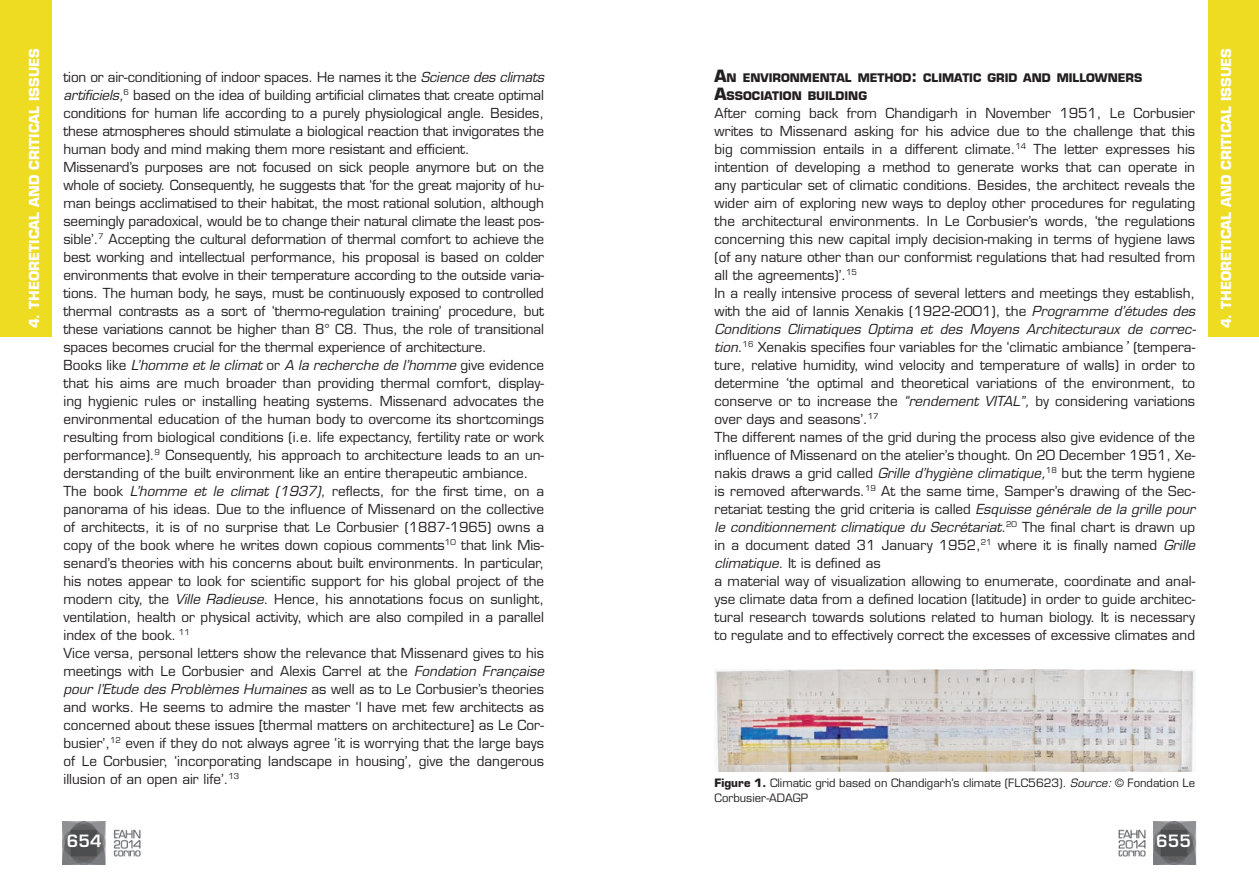
<style>
.page{position:relative;width:1259px;height:893px;background:#fff}
.page>*{position:absolute;margin:0;border:0;box-sizing:border-box;transform-origin:0 0}
.t1{font:600 16.5px "Eurostile LT Std";color:#fff}
.t2{font:13.5px/18px "Eurostile LT Std";color:#231f20}
.t3{font:700 13.5px "Eurostile LT Std";color:#fff}
.t4{font:700 11.55px/18px "Eurostile LT Std";color:#231f20}
.t5{font:11.25px/15px "Eurostile LT Std";color:#231f20}
.s1{font-style:italic}
.s2{font-size:16.5px}
.s3{font-family:"Times New Roman";font-style:italic;font-size:16.5px}
.s4{font-weight:700}
</style>
<div class="page">
<div style="left:1208px;top:0;width:50px;height:337px;background:#eddc22"></div>
<div style="left:0;top:0;width:51px;height:337px;background:#eddc22"></div>
<img style="left:63px;top:822px;width:78px;height:43px">
<img style="left:1118px;top:822px;width:79px;height:43px">
<img style="left:715px;top:670px;width:480px;height:101px">
<p class="t3" style="left:26px;top:328px;width:281px;rotate:-90deg">4. THEORETICAL AND CRITICAL ISSUES</p>
<p class="t2" style="left:63px;top:68px;width:482px">tion or air-conditioning of indoor spaces. He names it the <span class="s1">Science des climats artificiels,</span><sup>6</sup> based on the idea of building artificial climates that create optimal conditions for human life according to a purely physiological angle. Besides, these atmospheres should stimulate a biological reaction that invigorates the human body and mind making them more resistant and efficient.<br>Missenard’s purposes are not focused on sick people anymore but on the whole of society. Consequently, he suggests that ‘for the great majority of hu&shy;man beings acclimatised to their habitat, the most rational solution, although seemingly paradoxical, would be to change their natural climate the least pos&shy;sible’.<sup>7</sup> Accepting the cultural deformation of thermal comfort to achieve the best working and intellectual performance, his proposal is based on colder environments that evolve in their temperature according to the outside varia&shy;tions. The human body, he says, must be continuously exposed to controlled thermal contrasts as a sort of ‘thermo-regulation training’ procedure, but these variations cannot be higher than 8° C8. Thus, the role of transitional spaces becomes crucial for the thermal experience of architecture.<br>Books like <span class="s1">L’homme et le climat</span> or <span class="s1">A la recherche de l’homme</span> give evidence that his aims are much broader than providing thermal comfort, display&shy;ing hygienic rules or installing heating systems. Missenard advocates the environmental education of the human body to overcome its shortcomings resulting from biological conditions (i.e. life expectancy, fertility rate or work performance).<sup>9</sup> Consequently, his approach to architecture leads to an un&shy;derstanding of the built environment like an entire therapeutic ambiance.<br>The book <span class="s1">L’homme et le climat (1937),</span> reflects, for the first time, on a panorama of his ideas. Due to the influence of Missenard on the collective of architects, it is of no surprise that Le Corbusier (1887-1965) owns a copy of the book where he writes down copious comments<sup>10</sup> that link Mis&shy;senard’s theories with his concerns about built environments. In particular, his notes appear to look for scientific support for his global project of the modern city, the <span class="s1">Ville Radieuse</span>. Hence, his annotations focus on sunlight, ventilation, health or physical activity, which are also compiled in a parallel index of the book. <sup>11<br></sup>Vice versa, personal letters show the relevance that Missenard gives to his meetings with Le Corbusier and Alexis Carrel at the <span class="s1">Fondation Française pour l’Etude des Problèmes Humaines</span> as well as to Le Corbusier’s theories and works. He seems to admire the master ‘I have met few architects as concerned about these issues [thermal matters on architecture] as Le Cor&shy;busier’,<sup>12</sup> even if they do not always agree ‘it is worrying that the large bays of Le Corbusier, ‘incorporating landscape in housing’, give the dangerous illusion of an open air life’.<sup>13</sup></p>
<p class="t4" style="left:714px;top:69px;width:429px"><span class="s2">A</span>N ENVIRONMENTAL METHOD<span class="s2">:</span> CLIMATIC GRID AND MILLOWNERS<br><span class="s2">A</span>SSOCIATION BUILDING</p>
<p class="t2" style="left:714px;top:104px;width:483px">After coming back from Chandigarh in November 1951, Le Corbusier writes to Missenard asking for his advice due to the challenge that this big commission entails in a different climate.<sup>14</sup> The letter expresses his intention of developing a method to generate works that can operate in any particular set of climatic conditions. Besides, the architect reveals the wider aim of exploring new ways to deploy other procedures for regulating the architectural environments. In Le Corbusier’s words, ‘the regulations concerning this new capital imply decision-making in terms of hygiene laws (of any nature other than our conformist regulations that had resulted from all the agreements)’.<sup>15<br></sup>In a really intensive process of several letters and meetings they establish, with the aid of Iannis Xenakis (1922-2001), the <span class="s1">Programme d’études des Conditions Climatiques Optima et des Moyens Architecturaux de correc&shy;tion.</span><sup>16</sup> Xenakis specifies four variables for the ‘climatic ambiance<span class="s3">’</span> (tempera&shy;ture, relative humidity, wind velocity and temperature of walls) in order to determine ‘the optimal and theoretical variations of the environment, to conserve or to increase the <span class="s1">“rendement VITAL”,</span> by considering variations over days and seasons’.<sup>17<br></sup>The different names of the grid during the process also give evidence of the influence of Missenard on the atelier’s thought. On 20 December 1951, Xe&shy;nakis draws a grid called <span class="s1">Grille d’hygiène climatique,</span><sup>18</sup> but the term hygiene is removed afterwards.<sup>19</sup> At the same time, Samper’s drawing of the Sec&shy;retariat testing the grid criteria is called <span class="s1">Esquisse générale de la grille pour le conditionnement climatique du Secrétariat.</span><sup>20</sup> The final chart is drawn up in a document dated 31 January 1952,<sup>21</sup> where it is finally named <span class="s1">Grille climatique</span>. It is defined as<br>a material way of visualization allowing to enumerate, coordinate and anal&shy;yse climate data from a defined location (latitude) in order to guide architec&shy;tural research towards solutions related to human biology. It is necessary to regulate and to effectively correct the excesses of excessive climates and</p>
<p class="t5" style="left:714px;top:775px;width:482px"><span class="s4">Figure 1.</span> Climatic grid based on Chandigarh’s climate (FLC5623). <span class="s1">Source:</span> © Fondation Le<br>Corbusier-ADAGP</p>
<p class="t1" style="left:67px;top:831px;width:36px">654</p>
<p class="t1" style="left:1156px;top:831px;width:36px">655</p>
<p class="t3" style="left:1217px;top:328px;width:281px;rotate:-90deg">4. THEORETICAL AND CRITICAL ISSUES</p>
</div>
